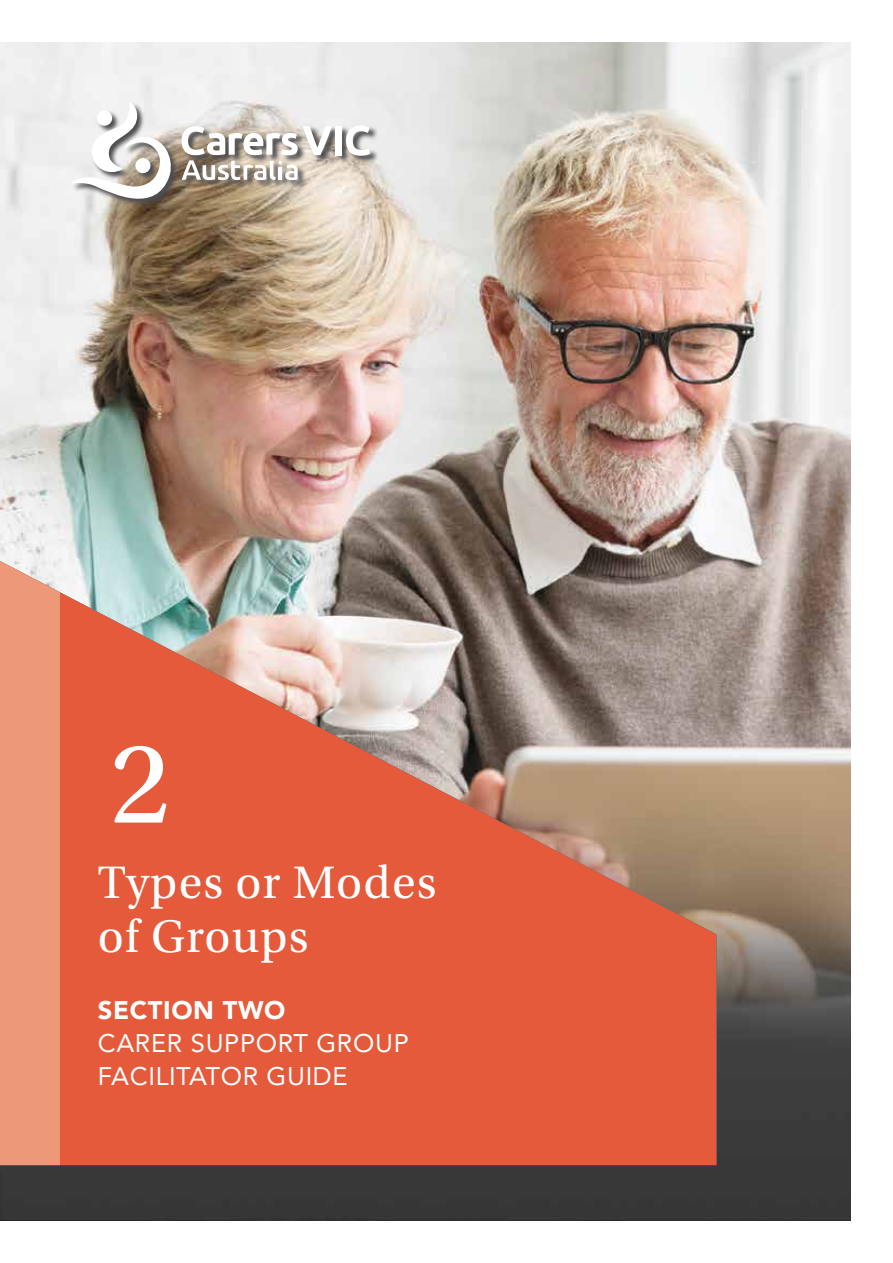
<style>
.page{position:relative;width:893px;height:1263px;background:#fff}
.page>*{position:absolute;margin:0;border:0;box-sizing:border-box;transform-origin:0 0}
.t1{font:120px "Utopia Std";color:#fff}
.t2{font:48px/54px "Utopia Std";letter-spacing:.025em;color:#fff}
.t3{font:25.5px/33px "Avenir";letter-spacing:.025em;color:#fff}
.t4{font:900 25.5px "Avenir";letter-spacing:.025em;color:#fff}
</style>
<div class="page">
<img style="left:0;top:43px;width:850px;height:1177px">
<svg style="left:60px;top:561px;width:656px;height:604px;background:#d07057"></svg>
<div style="left:0;top:561px;width:60px;height:604px;background:#ed9879"></div>
<svg style="left:172px;top:102px;width:207px;height:106px;background:#cec4b8"></svg>
<div style="left:335px;top:126px;width:6px;height:29px;background:#fff"></div>
<svg style="left:346px;top:125px;width:24px;height:31px"></svg>
<svg style="left:72px;top:102px;width:100px;height:106px"></svg>
<svg style="left:182px;top:126px;width:150px;height:54px"></svg>
<h1 class="t1" style="left:110px;top:719px;width:61px">2</h1>
<h2 class="t2" style="left:98px;top:856px;width:340px">Types or Modes of Groups</h2>
<p class="t4" style="left:98px;top:988px;width:189px">SECTION TWO</p>
<p class="t3" style="left:98px;top:1026px;width:312px">CARER SUPPORT GROUP<br>FACILITATOR GUIDE</p>
</div>
